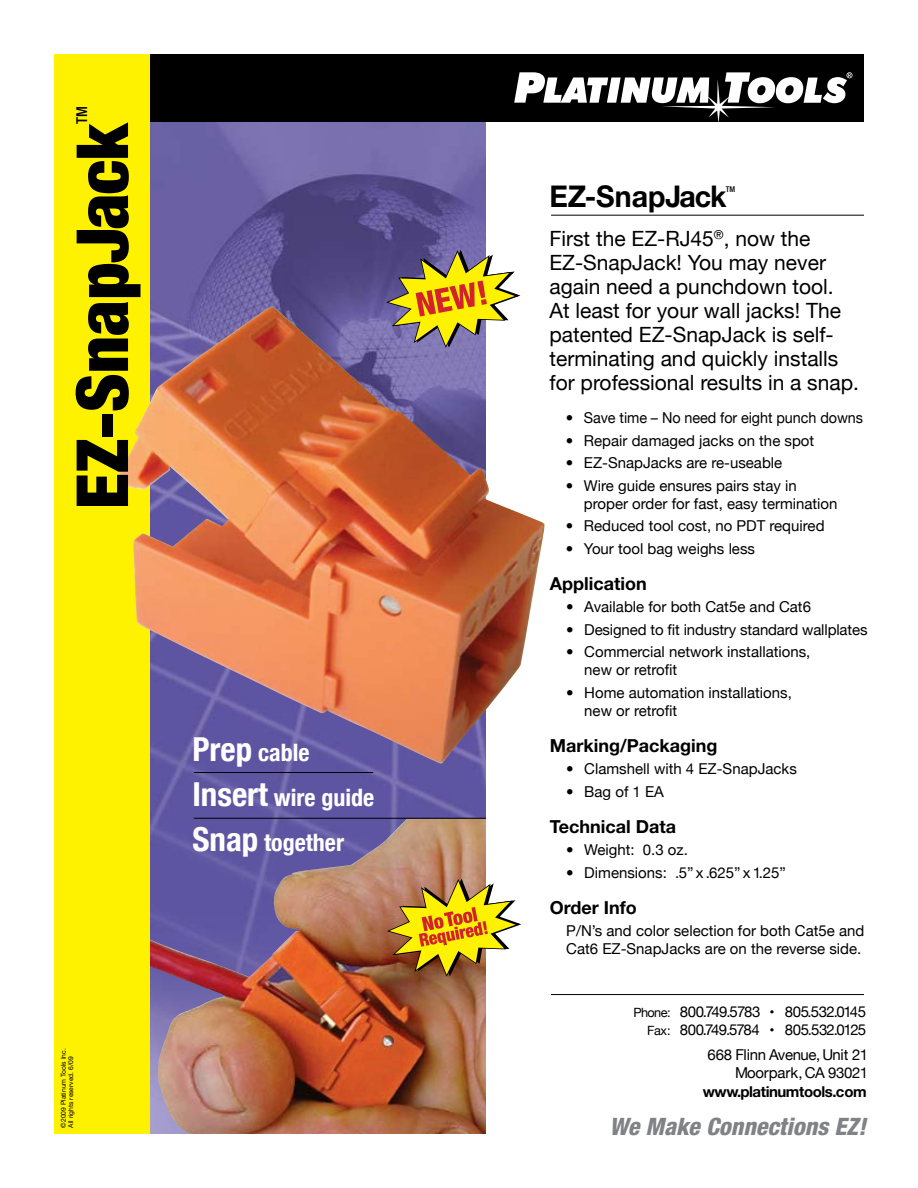
<style>
.page{position:relative;width:918px;height:1188px;background:#fff}
.page>*{position:absolute;margin:0;border:0;box-sizing:border-box;transform-origin:0 0}
.t1{font:900 condensed 72px "Helvetica Neue";color:#000}
.t2{font:700 30px "Helvetica Neue";color:#000;scale:.95 1}
.t3{font:700 condensed 24px/45px "Helvetica Neue";color:#fff}
.t4{font:italic 800 condensed 24px "Helvetica Neue";color:#808285}
.t5{font:21px/24px "Helvetica Neue";color:#000}
.t6{font:700 18px "Helvetica Neue";color:#000}
.t7{font:15px/18px "Helvetica Neue";color:#000}
.t8{font:15px/24.8px "Helvetica Neue";letter-spacing:-.02em;color:#000;text-align:right}
.t9{font:15px "Helvetica Neue";letter-spacing:-.04em;color:#000}
.t10{font:700 15px "Helvetica Neue";letter-spacing:-.02em;color:#000}
.t11{font:500 condensed 15px "Helvetica Neue";color:#000}
.t12{font:9px/18px "Helvetica Neue";color:#000}
.t13{font:500 condensed 7.95px "Helvetica Neue";color:#000}
.t14{font:6.75px/7.5px "Helvetica Neue";color:#000}
.s1{font-size:33px}
.s2{font-size:12.75px}
</style>
<div class="page">
<img style="left:149px;top:122px;width:337px;height:697px">
<img style="left:149px;top:819px;width:337px;height:315px">
<svg style="left:384px;top:876px;width:137px;height:103px"></svg>
<svg style="left:149px;top:54px;width:715px;height:68px;background:#1f1f1f"></svg>
<svg style="left:847px;top:73px;width:5px;height:5px"></svg>
<hr style="left:551px;top:994px;width:313px;height:1px;background:#000">
<hr style="left:551px;top:215px;width:313px;height:1px;background:#000">
<div style="left:54px;top:54px;width:95px;height:1080px;background:#fff200"></div>
<img style="left:117px;top:307px;width:428px;height:457px">
<svg style="left:384px;top:248px;width:139px;height:102px"></svg>
<hr style="left:194px;top:818px;width:292px;height:1px;background:#000">
<hr style="left:194px;top:772px;width:179px;height:1px;background:#000">
<p class="t11" style="left:73px;top:124px;width:19px;rotate:-90deg">TM</p>
<h1 class="t1" style="left:58px;top:509px;width:388px;rotate:-90deg">EZ-SnapJack</h1>
<p class="t14" style="left:59px;top:1128px;width:81px;rotate:-90deg">©2009 Platinum Tools Inc.<br>All rights reserved. 6/09</p>
<h3 class="t3" style="left:192px;top:730px;width:183px"><span class="s1">Prep</span> cable<br><span class="s1">Insert</span> wire guide<br><span class="s1">Snap</span> together</h3>
<h2 class="t2" style="left:549px;top:178px;width:188px">EZ-SnapJack</h2>
<h3 class="t5" style="left:549px;top:226px;width:311px">First the EZ-RJ45<sup>®</sup>, now the<br>EZ-SnapJack! You may never again need a punchdown tool.<br>At least for your wall jacks! The patented EZ-SnapJack is self&shy;terminating and quickly installs for professional results in a snap.</h3>
<p class="t7" style="left:566px;top:409px;width:299px">• Save time – No need for eight punch downs</p>
<p class="t7" style="left:566px;top:431px;width:250px">• Repair damaged jacks on the spot</p>
<p class="t7" style="left:566px;top:454px;width:218px">• EZ-SnapJacks are re-useable</p>
<p class="t7" style="left:584px;top:476px;width:255px;text-indent:-18px">• Wire guide ensures pairs stay in proper order for fast, easy termination</p>
<p class="t7" style="left:566px;top:517px;width:260px">• Reduced tool cost, no PDT required</p>
<p class="t7" style="left:566px;top:539px;width:191px">• Your tool bag weighs less</p>
<p class="t6" style="left:550px;top:572px;width:98px">Application</p>
<p class="t7" style="left:566px;top:598px;width:246px">• Available for both Cat5e and Cat6</p>
<p class="t7" style="left:566px;top:620px;width:303px">• Designed to fit industry standard wallplates</p>
<p class="t7" style="left:584px;top:643px;width:228px;text-indent:-18px">• Commercial network installations, new or retrofit</p>
<p class="t7" style="left:584px;top:683px;width:209px;text-indent:-18px">• Home automation installations, new or retrofit</p>
<p class="t6" style="left:550px;top:734px;width:169px">Marking/Packaging</p>
<p class="t7" style="left:566px;top:760px;width:232px">• Clamshell with 4 EZ-SnapJacks</p>
<p class="t7" style="left:566px;top:782px;width:99px">• Bag of 1 EA</p>
<p class="t6" style="left:550px;top:815px;width:128px">Technical Data</p>
<p class="t7" style="left:566px;top:841px;width:123px">• Weight: 0.3 oz.</p>
<p class="t7" style="left:566px;top:863px;width:221px">• Dimensions: .5” x .625”x 1.25”</p>
<p class="t6" style="left:550px;top:896px;width:88px">Order Info</p>
<p class="t7" style="left:566px;top:922px;width:300px">P/N’s and color selection for both Cat5e and<br>Cat6 EZ-SnapJacks are on the reverse side.</p>
<p class="t13" style="left:726px;top:184px;width:11px">TM</p>
<p class="t9" style="left:633px;top:1003px;width:129px"><span class="s2">Phone:</span> 800.749.5783</p>
<p class="t9" style="left:785px;top:1003px;width:83px">805.532.0145</p>
<p class="t9" style="left:647px;top:1021px;width:114px"><span class="s2">Fax:</span> 800.749.5784</p>
<p class="t12" style="left:770px;top:1003px;width:6px">• •</p>
<p class="t8" style="left:707px;top:1018px;width:162px">805.532.0125<br>668 Flinn Avenue, Unit 21</p>
<p class="t8" style="left:735px;top:1060px;width:134px">Moorpark, CA 93021</p>
<p class="t10" style="left:703px;top:1083px;width:165px">www.platinumtools.com</p>
<h3 class="t4" style="left:609px;top:1111px;width:258px">We Make Connections EZ!</h3>
</div>
